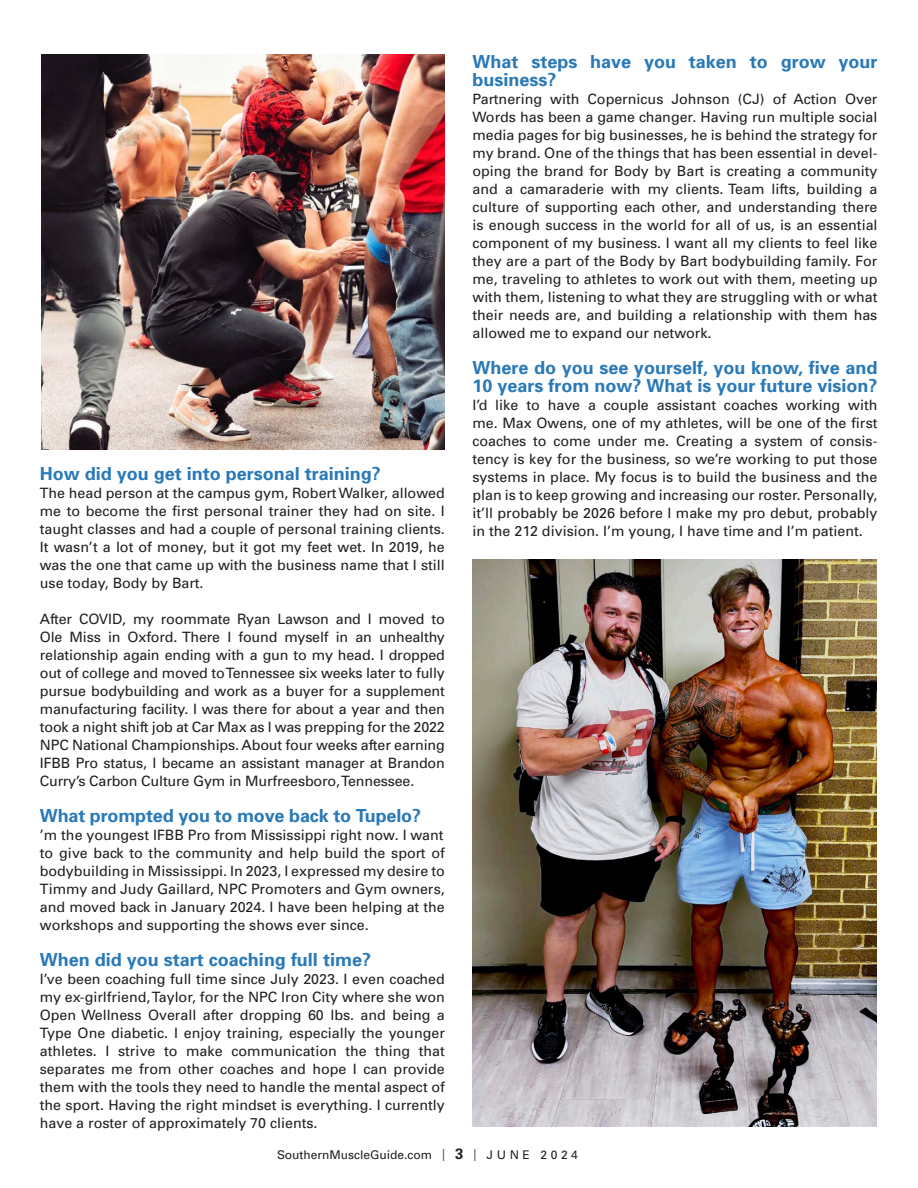
<style>
.page{position:relative;width:918px;height:1188px;background:#fff}
.page>*{position:absolute;margin:0;border:0;box-sizing:border-box;transform-origin:0 0}
.Body_Copy{font:700 18px/18px "Univers";color:#2a79b7}
.Body_Copy-2{font:14.25px/18px "Univers";color:#231f20;text-align:justify}
.t1{font:12px "Univers";color:#231f20}
.s1{font-stretch:condensed}
.s2{font-weight:700;font-size:15px}
</style>
<div class="page">
<img style="left:41px;top:54px;width:404px;height:395px">
<img style="left:473px;top:559px;width:403px;height:568px">
<p class="Body_Copy" style="left:40px;top:464px;width:343px">How did you get into personal training?</p>
<p class="Body_Copy-2" style="left:40px;top:484px;width:406px">The head person at the campus gym, Robert Walker, allowed me to become the first personal trainer they had on site. I taught classes and had a couple of personal training clients.<br>It wasn’t a lot of money, but it got my feet wet. In 2019, he was the one that came up with the business name that I still use today, Body by Bart.</p>
<p class="Body_Copy-2" style="left:40px;top:610px;width:407px">After COVID, my roommate Ryan Lawson and I moved to Ole Miss in Oxford. There I found myself in an unhealthy relationship again ending with a gun to my head. I dropped out of college and moved to Tennessee six weeks later to fully pursue bodybuilding and work as a buyer for a supplement manufacturing facility. I was there for about a year and then took a night shift job at Car Max as I was prepping for the 2022<br>NPC National Championships. About four weeks after earning IFBB Pro status, I became an assistant manager at Brandon Curry’s Carbon Culture Gym in Murfreesboro, Tennessee.</p>
<p class="Body_Copy" style="left:40px;top:806px;width:383px">What prompted you to move back to Tupelo?</p>
<p class="Body_Copy-2" style="left:40px;top:826px;width:405px">’m the youngest IFBB Pro from Mississippi right now. I want</p>
<p class="Body_Copy-2" style="left:40px;top:844px;width:407px">to give back to the community and help build the sport of bodybuilding in Mississippi. In 2023, I expressed my desire to Timmy and Judy Gaillard, NPC Promoters and Gym owners, and moved back in January 2024. I have been helping at the workshops and supporting the shows ever since.</p>
<p class="Body_Copy" style="left:40px;top:950px;width:333px">When did you start coaching full time?</p>
<p class="Body_Copy-2" style="left:40px;top:970px;width:407px">I’ve been coaching full time since July 2023. I even coached my ex-girlfriend, Taylor, for the NPC Iron City where she won Open Wellness Overall after dropping 60 lbs. and being a Type One diabetic. I enjoy training, especially the younger athletes. I strive to make communication the thing that separates me from other coaches and hope I can provide them with the tools they need to handle the mental aspect of the sport. Having the right mindset is everything. I currently have a roster of approximately 70 clients.</p>
<p class="Body_Copy" style="left:472px;top:53px;width:407px">What steps have you taken to grow your business?</p>
<p class="Body_Copy-2" style="left:472px;top:90px;width:407px">Partnering with Copernicus Johnson (CJ) of Action Over Words has been a game changer. Having run multiple social media pages for big businesses, he is behind the strategy for my brand. One of the things that has been essential in devel&shy;oping the brand for Body by Bart is creating a community and a camaraderie with my clients. Team lifts, building a culture of supporting each other, and understanding there is enough success in the world for all of us, is an essential component of my business. I want all my clients to feel like they are a part of the Body by Bart bodybuilding family. For me, traveling to athletes to work out with them, meeting up with them, listening to what they are struggling with or what their needs are, and building a relationship with them has allowed me to expand our network.</p>
<p class="Body_Copy" style="left:472px;top:359px;width:407px">Where do you see yourself, you know, five and<br>10 years from now? What is your future vision?</p>
<p class="Body_Copy-2" style="left:472px;top:396px;width:407px">I’d like to have a couple assistant coaches working with me. Max Owens, one of my athletes, will be one of the first coaches to come under me. Creating a system of consis&shy;tency is key for the business, so we’re working to put those systems in place. My focus is to build the business and the plan is to keep growing and increasing our roster. Personally, it’ll probably be 2026 before I make my pro debut, probably in the 212 division. I’m young, I have time and I’m patient.</p>
<p class="t1" style="left:277px;top:1148px;width:302px">SouthernMuscleGuide.com <span class="s1">|</span> <span class="s2">3</span> <span class="s1">|</span> J U N E 2 0 2 4</p>
</div>
